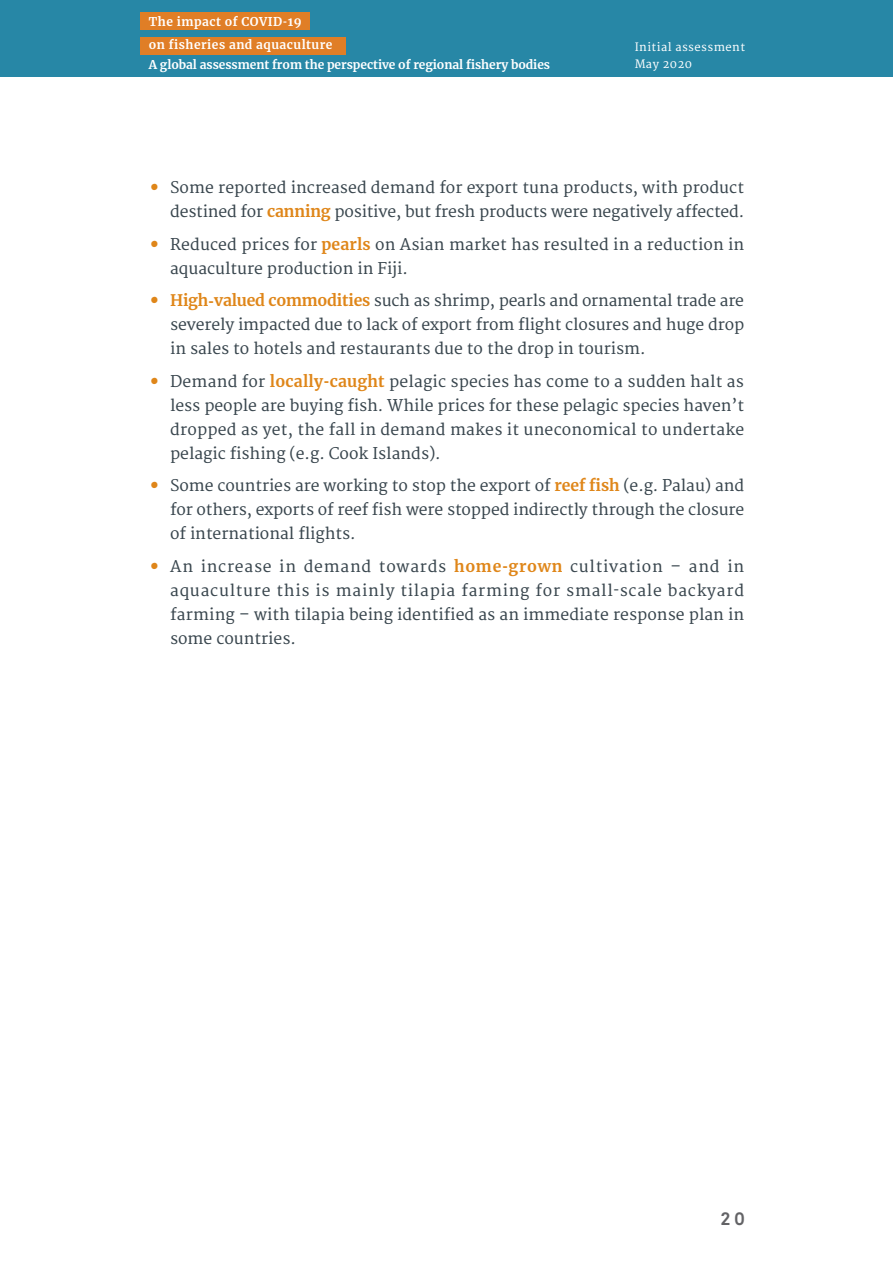
<style>
.page{position:relative;width:893px;height:1263px;background:#fff}
.page>*{position:absolute;margin:0;border:0;box-sizing:border-box;transform-origin:0 0}
.t1{font:700 18px "Akkurat";color:#636366}
.t2{font:15.75px/24px "Merriweather";color:#38454d;text-align:justify}
.t3{font:700 12px "Merriweather";letter-spacing:-.005em;color:#fff}
.t4{font:700 12px "Merriweather";letter-spacing:.04em;color:#fff}
.t5{font:11.25px "Merriweather";letter-spacing:.04em;color:#fff}
.s1{font-weight:700;font-size:27px;color:#df8619}
.s2{font-weight:700;color:#df8619}
.s3{font-weight:700;font-size:18px;color:#df8619}
</style>
<div class="page">
<div style="left:0;top:0;width:893px;height:77px;background:#2787a6"></div>
<div style="left:140px;top:13px;width:170px;height:17px;background:#e07e26"></div>
<div style="left:140px;top:37px;width:206px;height:17px;background:#e07e26"></div>
<p class="t4" style="left:149px;top:13px;width:154px">The impact of COVID-19</p>
<p class="t4" style="left:149px;top:37px;width:185px">on fisheries and aquaculture</p>
<p class="t5" style="left:635px;top:41px;width:112px">Initial assessment</p>
<p class="t3" style="left:149px;top:57px;width:403px">A global assessment from the perspective of regional fishery bodies</p>
<p class="t5" style="left:635px;top:58px;width:59px">May 2020</p>
<p class="t2" style="left:149px;top:176px;width:597px;text-align:right"><span class="s1">•</span> Some reported increased demand for export tuna products, with product destined for <span class="s2">canning</span> positive, but fresh products were negatively affected.</p>
<p class="t2" style="left:170px;top:233px;width:576px;text-indent:-21px"><span class="s1">•</span> Reduced prices for <span class="s2">pearls</span> on Asian market has resulted in a reduction in aquaculture production in Fiji.</p>
<p class="t2" style="left:170px;top:289px;width:576px;text-indent:-21px"><span class="s1">•</span> <span class="s2">High</span><span class="s3">-</span><span class="s2">valued commodities</span> such as shrimp, pearls and ornamental trade are severely impacted due to lack of export from flight closures and huge drop in sales to hotels and restaurants due to the drop in tourism.</p>
<p class="t2" style="left:170px;top:370px;width:576px;text-indent:-21px"><span class="s1">•</span> Demand for <span class="s2">locally</span><span class="s3">-</span><span class="s2">caught</span> pelagic species has come to a sudden halt as less people are buying fish. While prices for these pelagic species haven’t dropped as yet, the fall in demand makes it uneconomical to undertake pelagic fishing (e.g. Cook Islands).</p>
<p class="t2" style="left:170px;top:474px;width:576px;text-indent:-21px"><span class="s1">•</span> Some countries are working to stop the export of <span class="s2">reef fish</span> (e.g. Palau) and for others, exports of reef fish were stopped indirectly through the closure of international flights.</p>
<p class="t2" style="left:170px;top:555px;width:576px;text-indent:-21px"><span class="s1">•</span> An increase in demand towards <span class="s2">home</span><span class="s3">-</span><span class="s2">grown</span> cultivation – and in aquaculture this is mainly tilapia farming for small-scale backyard farming – with tilapia being identified as an immediate response plan in some countries.</p>
<p class="t1" style="left:721px;top:1207px;width:26px">20</p>
</div>
